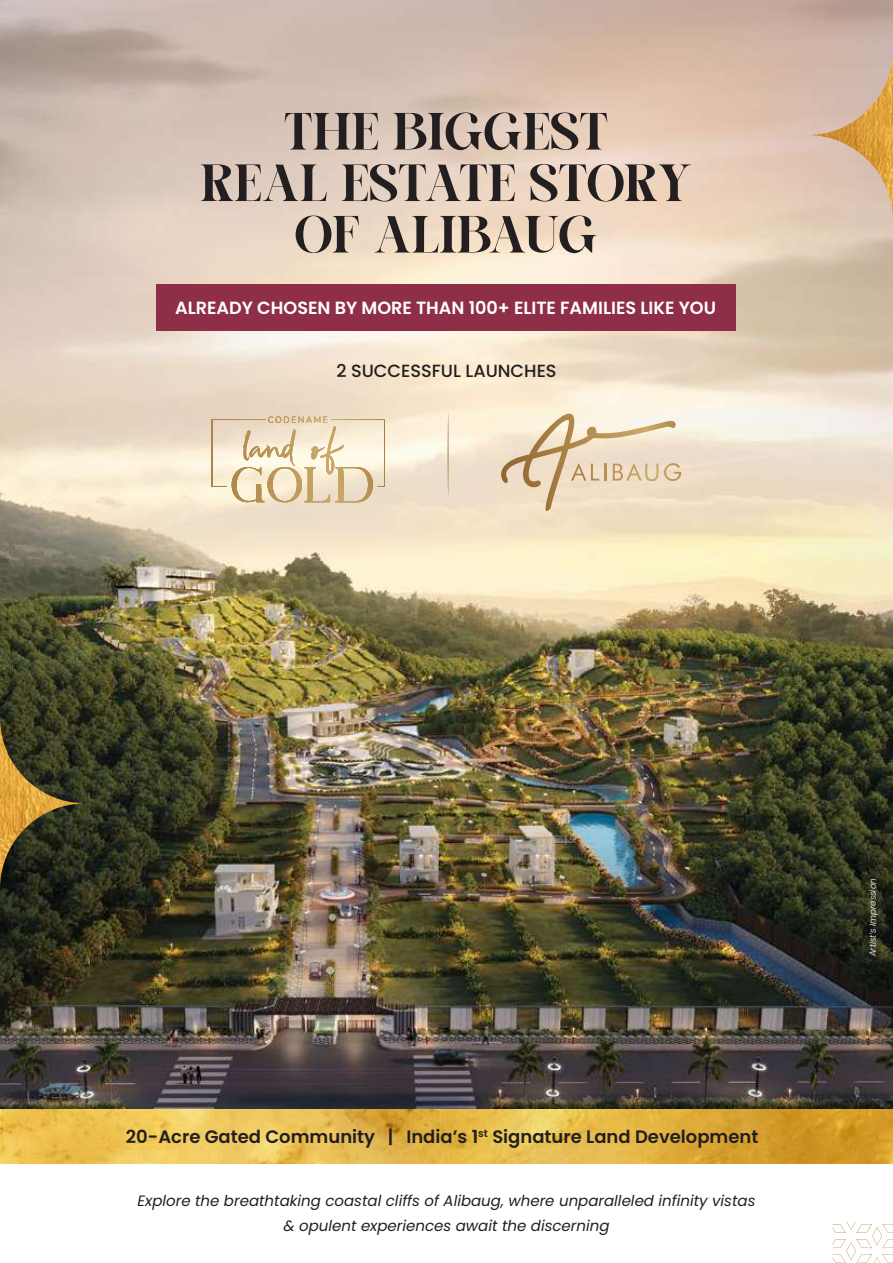
<style>
.page{position:relative;width:893px;height:1263px;background:#fff}
.page>*{position:absolute;margin:0;border:0;box-sizing:border-box;transform-origin:0 0}
.t1{font:52.35px/51.4px "Bastoni";letter-spacing:.02em;color:#231f20;text-align:center}
.t2{font:600 18px "Poppins";color:#231f20}
.t3{font:600 17.7px "Poppins";color:#fff}
.t4{font:500 17.7px "Poppins";color:#231f20}
.t5{font:italic 15px/25.5px "Poppins";color:#231f20;text-align:center}
.t6{font:italic 300 8.7px "Poppins";color:#fff}
</style>
<div class="page">
<img style="left:0;top:0;width:893px;height:1109px">
<svg style="left:481px;top:414px;width:201px;height:112px;background:#ead8bd"></svg>
<svg style="left:212px;top:414px;width:173px;height:93px;background:#ecdcbf"></svg>
<svg style="left:448px;top:410px;width:1px;height:89px"></svg>
<img style="left:807px;top:50px;width:86px;height:171px">
<img style="left:0;top:718px;width:86px;height:171px">
<div style="left:157px;top:284px;width:579px;height:46px;background:#8f2f47"></div>
<img style="left:0;top:1109px;width:893px;height:55px">
<svg style="left:832px;top:1222px;width:61px;height:41px"></svg>
<h1 class="t1" style="left:201px;top:108px;width:492px">THE BIGGEST<br>REAL ESTATE STORY<br>OF ALIBAUG</h1>
<p class="t3" style="left:175px;top:297px;width:542px">ALREADY CHOSEN BY MORE THAN 100+ ELITE FAMILIES LIKE YOU</p>
<p class="t4" style="left:336px;top:360px;width:222px">2 SUCCESSFUL LAUNCHES</p>
<p class="t2" style="left:126px;top:1126px;width:634px">20-Acre Gated Community | India’s 1<sup>st</sup> Signature Land Development</p>
<p class="t5" style="left:137px;top:1188px;width:620px">Explore the breathtaking coastal cliffs of Alibaug, where unparalleled infinity vistas &amp; opulent experiences await the discerning</p>
<p class="t6" style="left:868px;top:956px;width:79px;rotate:-90deg">Artist’s Impression</p>
</div>
